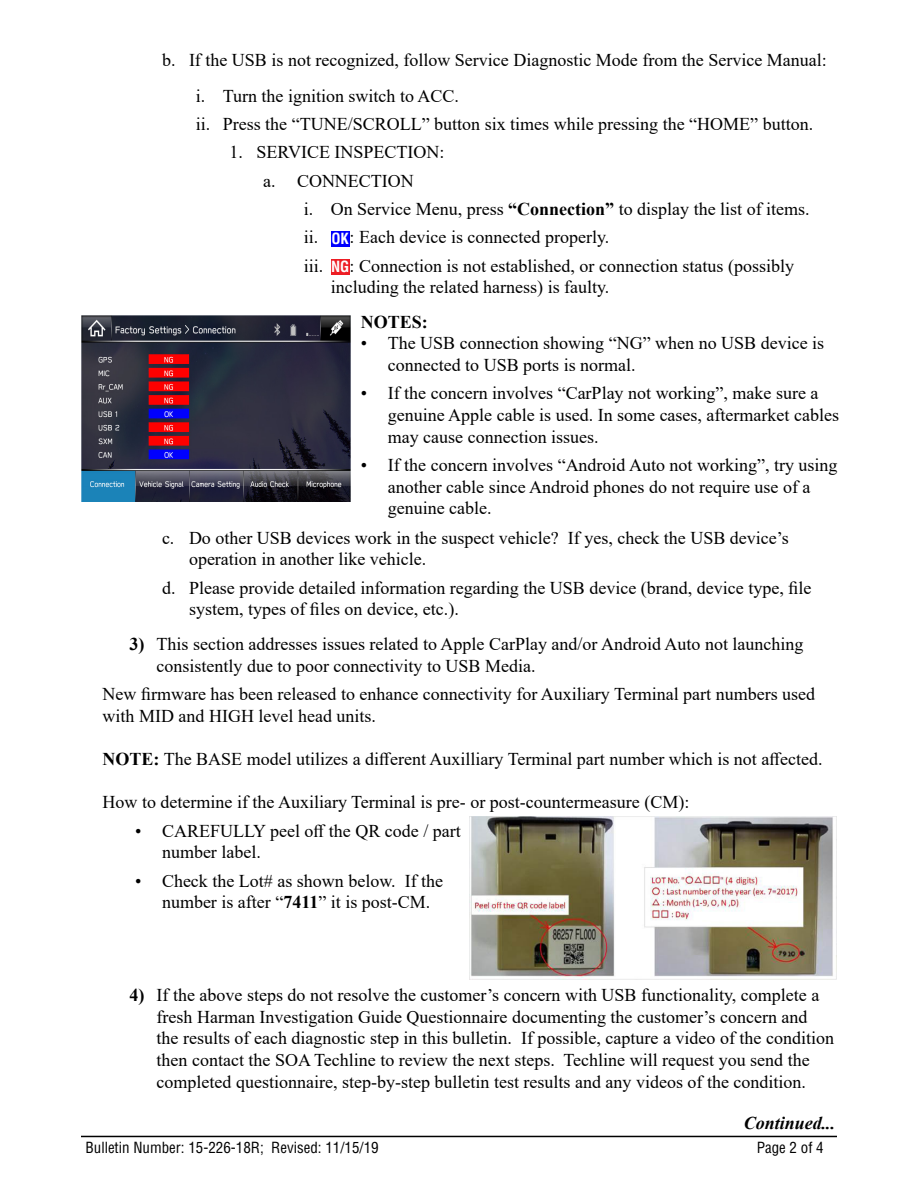
<style>
.page{position:relative;width:918px;height:1188px;background:#fff}
.page>*{position:absolute;margin:0;border:0;box-sizing:border-box;transform-origin:0 0}
.t1{font:18px/21.6px "Times New Roman";color:#000}
.t2{font:italic 700 18px "Times New Roman";color:#000}
.t3{font:700 18px "Times New Roman";color:#000}
.t4{font:condensed 15px "Helvetica LT Std";color:#000}
.s1{font-weight:700}
.s2{font-family:"Helvetica LT Std";font-weight:700;font-stretch:condensed;font-size:15px;color:#fff}
</style>
<div class="page">
<hr style="left:81px;top:1136px;width:756px;height:1px;background:#000">
<div style="left:331px;top:231px;width:19px;height:15px;background:#0000fe"></div>
<div style="left:331px;top:259px;width:19px;height:16px;background:#ed1d24"></div>
<img style="left:81px;top:316px;width:269px;height:186px">
<img style="left:469px;top:817px;width:368px;height:162px">
<p class="t1" style="left:196px;top:42px;width:633px;line-height:35.1px;text-indent:-34px">b. If the USB is not recognized, follow Service Diagnostic Mode from the Service Manual: i. Turn the ignition switch to ACC.</p>
<p class="t1" style="left:196px;top:113px;width:619px">ii. Press the “TUNE/SCROLL” button six times while pressing the “HOME” button.</p>
<p class="t1" style="left:230px;top:138px;width:217px;line-height:28.3px;text-align:center">1. SERVICE INSPECTION: a. CONNECTION</p>
<p class="t1" style="left:304px;top:194px;width:507px;line-height:28.3px">i. On Service Menu, press <span class="s1">“Connection”</span> to display the list of items. ii. <span class="s2">OK</span>: Each device is connected properly.<br>iii. <span class="s2">NG</span>: Connection is not established, or connection status (possibly</p>
<p class="t1" style="left:331px;top:276px;width:280px">including the related harness) is faulty.</p>
<p class="t3" style="left:361px;top:309px;width:69px">NOTES:</p>
<p class="t1" style="left:388px;top:332px;width:438px;text-indent:-27px">• The USB connection showing “NG” when no USB device is connected to USB ports is normal.</p>
<p class="t1" style="left:388px;top:382px;width:453px;text-indent:-27px">• If the concern involves “CarPlay not working”, make sure a genuine Apple cable is used. In some cases, aftermarket cables may cause connection issues.</p>
<p class="t1" style="left:388px;top:454px;width:451px;text-indent:-27px">• If the concern involves “Android Auto not working”, try using another cable since Android phones do not require use of a genuine cable.</p>
<p class="t1" style="left:189px;top:526px;width:601px;text-indent:-27px">c. Do other USB devices work in the suspect vehicle? If yes, check the USB device’s operation in another like vehicle.</p>
<p class="t1" style="left:189px;top:576px;width:624px;text-indent:-27px">d. Please provide detailed information regarding the USB device (brand, device type, file system, types of files on device, etc.).</p>
<p class="t1" style="left:157px;top:633px;width:648px;text-indent:-27px"><span class="s1">3)</span> This section addresses issues related to Apple CarPlay and/or Android Auto not launching consistently due to poor connectivity to USB Media.</p>
<p class="t1" style="left:103px;top:683px;width:714px">New firmware has been released to enhance connectivity for Auxiliary Terminal part numbers used with MID and HIGH level head units.</p>
<p class="t1" style="left:103px;top:748px;width:722px"><span class="s1">NOTE:</span> The BASE model utilizes a different Auxilliary Terminal part number which is not affected.</p>
<p class="t1" style="left:103px;top:791px;width:588px">How to determine if the Auxiliary Terminal is pre- or post-countermeasure (CM):</p>
<p class="t1" style="left:162px;top:819px;width:300px;text-indent:-27px">• CAREFULLY peel off the QR code / part number label.</p>
<p class="t1" style="left:162px;top:869px;width:283px;text-indent:-27px">• Check the Lot# as shown below. If the number is after “<span class="s1">7411</span>” it is post-CM.</p>
<p class="t1" style="left:157px;top:984px;width:679px;text-indent:-27px"><span class="s1">4)</span> If the above steps do not resolve the customer’s concern with USB functionality, complete a fresh Harman Investigation Guide Questionnaire documenting the customer’s concern and the results of each diagnostic step in this bulletin. If possible, capture a video of the condition then contact the SOA Techline to review the next steps. Techline will request you send the completed questionnaire, step-by-step bulletin test results and any videos of the condition.</p>
<p class="t2" style="left:744px;top:1111px;width:93px">Continued...</p>
<p class="t4" style="left:86px;top:1138px;width:295px">Bulletin Number: 15-226-18R; Revised: 11/15/19</p>
<p class="t4" style="left:757px;top:1138px;width:69px">Page 2 of 4</p>
</div>
